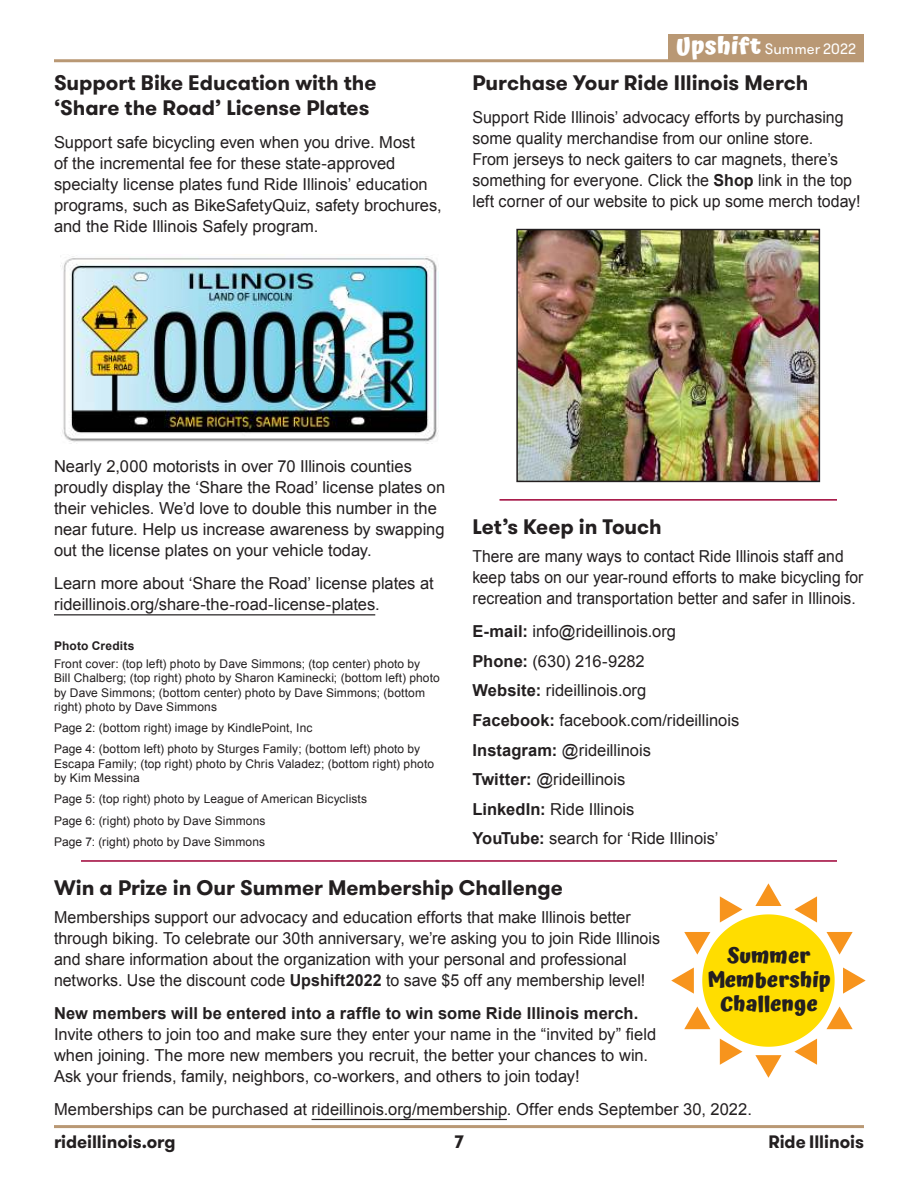
<style>
.page{position:relative;width:918px;height:1188px;background:#fff}
.page>*{position:absolute;margin:0;border:0;box-sizing:border-box;transform-origin:0 0}
.t1{font:700 21.15px/24px "Atma";color:#231f20;text-align:center}
.t2{font:700 21px/25.2px "GT Walsheim";letter-spacing:-.005em;color:#231f20}
.t3{font:700 18px "GT Walsheim";letter-spacing:-.005em;color:#231f20}
.t4{font:16.5px/21px "Arial";color:#231f20}
.t5{font:16.5px/21px "Arial";color:#231f20;scale:.95 1}
.t6{font:700 16.5px "Arial";letter-spacing:.005em;color:#231f20}
.t7{font:15px "GT Walsheim";letter-spacing:.005em;color:#fff}
.t8{font:12px/14.4px "Arial";letter-spacing:.01em;color:#231f20}
.t9{font:700 12px "Arial";letter-spacing:.015em;color:#231f20}
.s1{font-family:"Atma";font-weight:700;font-size:24px}
.s2{font-weight:700}
</style>
<div class="page">
<hr style="left:54px;top:614px;width:321px;height:1px;background:#231f20">
<img style="left:61px;top:256px;width:378px;height:186px">
<hr style="left:500px;top:499px;width:337px;height:2px;background:#9e0036">
<img style="left:519px;top:232px;width:298px;height:247px">
<div style="left:516px;top:229px;width:304px;height:253px;border:2px solid #231f20"></div>
<hr style="left:81px;top:860px;width:756px;height:2px;background:#9e0036">
<hr style="left:312px;top:1119px;width:195px;height:1px;background:#231f20">
<hr style="left:54px;top:59px;width:810px;height:3px;background:#b99874">
<hr style="left:54px;top:1125px;width:810px;height:3px;background:#b99874">
<div style="left:668px;top:34px;width:196px;height:27px;background:#b99874"></div>
<svg style="left:671px;top:883px;width:195px;height:195px"></svg>
<p class="t2" style="left:54px;top:72px;width:324px">Support Bike Education with the ‘Share the Road’ License Plates</p>
<p class="t4" style="left:54px;top:133px;width:389px">Support safe bicycling even when you drive. Most<br>of the incremental fee for these state-approved specialty license plates fund Ride Illinois’ education programs, such as BikeSafetyQuiz, safety brochures, and the Ride Illinois Safely program.</p>
<p class="t7" style="left:676px;top:41px;width:181px"><span class="s1">Upshift</span> Summer 2022</p>
<p class="t2" style="left:472px;top:72px;width:337px">Purchase Your Ride Illinois Merch</p>
<p class="t4" style="left:472px;top:108px;width:390px">Support Ride Illinois’ advocacy efforts by purchasing some quality merchandise from our online store.<br>From jerseys to neck gaiters to car magnets, there’s something for everyone. Click the <span class="s2">Shop</span> link in the top left corner of our website to pick up some merch today!</p>
<p class="t4" style="left:54px;top:457px;width:393px">Nearly 2,000 motorists in over 70 Illinois counties proudly display the ‘Share the Road’ license plates on their vehicles. We’d love to double this number in the near future. Help us increase awareness by swapping out the license plates on your vehicle today.</p>
<p class="t4" style="left:54px;top:574px;width:381px">Learn more about ‘Share the Road’ license plates at rideillinois.org/share-the-road-license-plates.</p>
<p class="t9" style="left:54px;top:641px;width:82px">Photo Credits</p>
<p class="t8" style="left:54px;top:657px;width:387px">Front cover: (top left) photo by Dave Simmons; (top center) photo by<br>Bill Chalberg; (top right) photo by Sharon Kaminecki; (bottom left) photo by Dave Simmons; (bottom center) photo by Dave Simmons; (bottom right) photo by Dave Simmons</p>
<p class="t8" style="left:54px;top:718px;width:368px;line-height:21.1px">Page 2: (bottom right) image by KindlePoint, Inc<br>Page 4: (bottom left) photo by Sturges Family; (bottom left) photo by</p>
<p class="t8" style="left:54px;top:757px;width:382px">Escapa Family; (top right) photo by Chris Valadez; (bottom right) photo by Kim Messina</p>
<p class="t8" style="left:54px;top:789px;width:315px;line-height:21.1px">Page 5: (top right) photo by League of American Bicyclists<br>Page 6: (right) photo by Dave Simmons<br>Page 7: (right) photo by Dave Simmons</p>
<p class="t2" style="left:472px;top:516px;width:191px">Let’s Keep in Touch</p>
<p class="t5" style="left:472px;top:547px;width:413px">There are many ways to contact Ride Illinois staff and keep tabs on our year-round efforts to make bicycling for recreation and transportation better and safer in Illinois.</p>
<p class="t4" style="left:472px;top:617px;width:268px;line-height:29.7px"><span class="s2">E-mail:</span> info@rideillinois.org<br><span class="s2">Phone:</span> (630) 216-9282<br><span class="s2">Website:</span> rideillinois.org<br><span class="s2">Facebook:</span> facebook.com/rideillinois<br><span class="s2">Instagram:</span> @rideillinois<br><span class="s2">Twitter:</span> @rideillinois<br><span class="s2">LinkedIn:</span> Ride Illinois<br><span class="s2">YouTube:</span> search for ‘Ride Illinois’</p>
<p class="t2" style="left:54px;top:878px;width:511px">Win a Prize in Our Summer Membership Challenge</p>
<p class="t4" style="left:54px;top:908px;width:608px">Memberships support our advocacy and education efforts that make Illinois better through biking. To celebrate our 30th anniversary, we’re asking you to join Ride Illinois and share information about the organization with your personal and professional networks. Use the discount code <span class="s2">Upshift2022</span> to save $5 off any membership level!</p>
<p class="t6" style="left:54px;top:1002px;width:586px">New members will be entered into a raffle to win some Ride Illinois merch.</p>
<p class="t4" style="left:54px;top:1024px;width:604px">Invite others to join too and make sure they enter your name in the “invited by” field when joining. The more new members you recruit, the better your chances to win.<br>Ask your friends, family, neighbors, co-workers, and others to join today!</p>
<p class="t4" style="left:54px;top:1100px;width:700px">Memberships can be purchased at rideillinois.org/membership. Offer ends September 30, 2022.</p>
<p class="t3" style="left:54px;top:1134px;width:123px">rideillinois.org</p>
<p class="t3" style="left:454px;top:1134px;width:11px">7</p>
<p class="t3" style="left:768px;top:1134px;width:97px">Ride Illinois</p>
<p class="t1" style="left:707px;top:945px;width:125px">Summer<br>Membership<br>Challenge</p>
</div>
